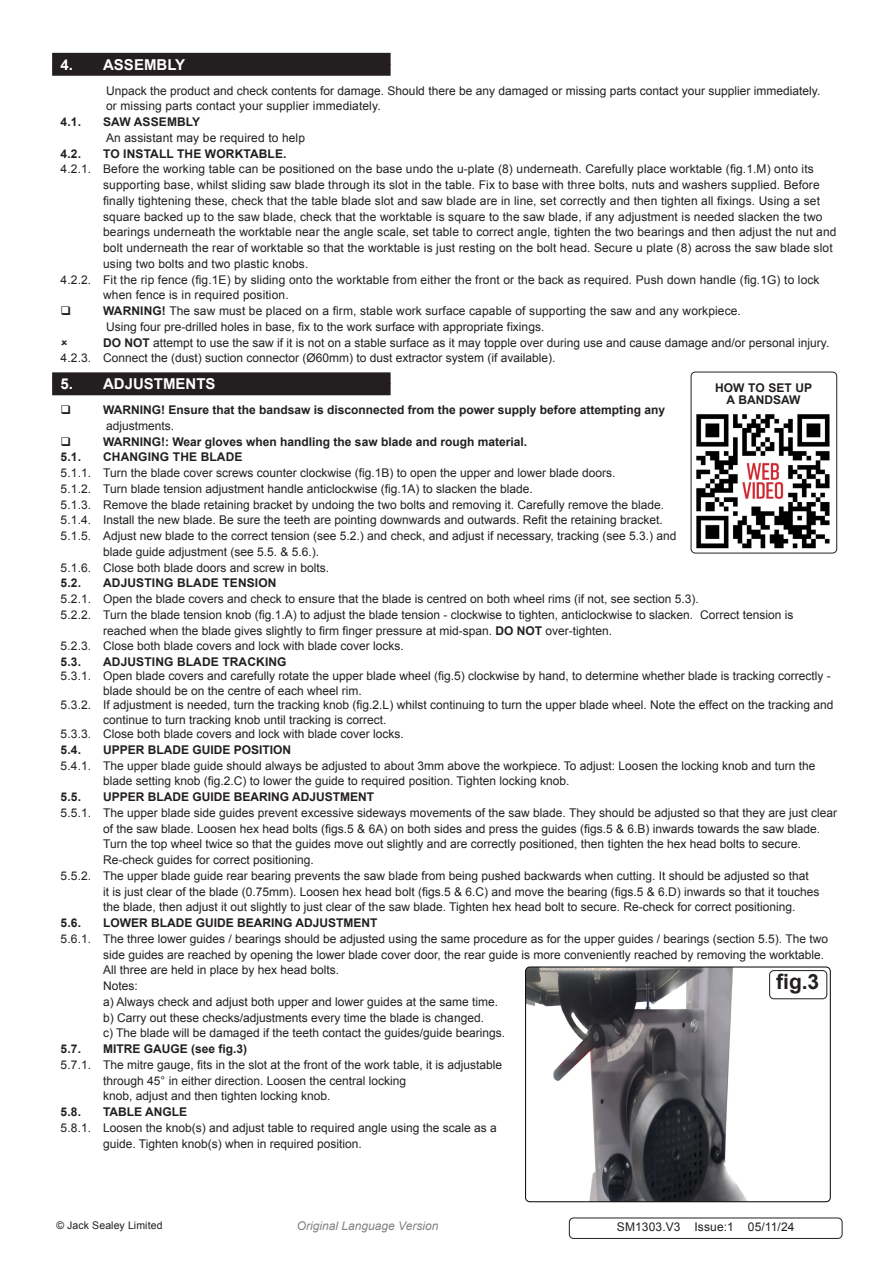
<style>
.page{position:relative;width:893px;height:1263px;background:#fff}
.page>*{position:absolute;margin:0;border:0;box-sizing:border-box;transform-origin:0 0}
.t1{font:700 21px "Arial";color:#231f20}
.t2{font:700 15px "Arial";color:#fff}
.Body__Tabbed{font:12px/15.8px "Arial";color:#231f20}
.t3{font:700 12px/12px "Arial";color:#231f20;text-align:center}
.Body{font:12px "Arial";color:#231f20}
.Body__Footer{font:12px "Arial";letter-spacing:.01em;color:#231f20}
.t4{font:italic 12px "Arial";color:#808285}
.Body__Justified__7pt{font:10.5px "Arial";letter-spacing:.01em;color:#231f20}
.s1{font-weight:700}
.s2{font-weight:400;font-size:12px;color:#231f20}
</style>
<div class="page">
<div style="left:52px;top:64px;width:339px;height:12px;background:#231f20"></div>
<div style="left:52px;top:53px;width:339px;height:12px;background:#231f20"></div>
<div style="left:52px;top:383px;width:339px;height:12px;background:#231f20"></div>
<div style="left:52px;top:372px;width:339px;height:12px;background:#231f20"></div>
<div style="left:569px;top:1217px;width:273px;height:22px;border:1px solid #231f20;border-radius:4px"></div>
<div style="left:769px;top:970px;width:58px;height:29px;border:1px solid #231f20;border-radius:4px"></div>
<img style="left:696px;top:414px;width:134px;height:135px">
<div style="left:691px;top:372px;width:146px;height:181px;border:1px solid #231f20;border-radius:4px"></div>
<img style="left:526px;top:967px;width:221px;height:235px">
<div style="left:525px;top:967px;width:305px;height:235px;border:1px solid #000;border-radius:4px"></div>
<p class="t2" style="left:61px;top:54px;width:126px">4. ASSEMBLY</p>
<p class="Body" style="left:106px;top:82px;width:716px">Unpack the product and check contents for damage. Should there be any damaged or missing parts contact your supplier immediately.</p>
<p class="Body" style="left:106px;top:98px;width:276px">or missing parts contact your supplier immediately.</p>
<p class="t3" style="left:61px;top:116px;width:22px">4.1.</p>
<p class="t3" style="left:103px;top:116px;width:99px">SAW ASSEMBLY</p>
<p class="Body" style="left:106px;top:130px;width:200px">An assistant may be required to help</p>
<p class="t3" style="left:61px;top:148px;width:22px">4.2.</p>
<p class="t3" style="left:103px;top:148px;width:185px">TO INSTALL THE WORKTABLE.</p>
<p class="Body__Tabbed" style="left:103px;top:161px;width:735px;text-indent:-43px">4.2.1. Before the working table can be positioned on the base undo the u-plate (8) underneath. Carefully place worktable (fig.1.M) onto its supporting base, whilst sliding saw blade through its slot in the table. Fix to base with three bolts, nuts and washers supplied. Before finally tightening these, check that the table blade slot and saw blade are in line, set correctly and then tighten all fixings. Using a set square backed up to the saw blade, check that the worktable is square to the saw blade, if any adjustment is needed slacken the two bearings underneath the worktable near the angle scale, set table to correct angle, tighten the two bearings and then adjust the nut and bolt underneath the rear of worktable so that the worktable is just resting on the bolt head. Secure u plate (8) across the saw blade slot using two bolts and two plastic knobs.</p>
<p class="Body__Tabbed" style="left:103px;top:272px;width:718px;text-indent:-43px">4.2.2. Fit the rip fence (fig.1E) by sliding onto the worktable from either the front or the back as required. Push down handle (fig.1G) to lock when fence is in required position.</p>
<p class="Body__Tabbed" style="left:103px;top:303px;width:639px"><span class="s1">WARNING!</span> The saw must be placed on a firm, stable work surface capable of supporting the saw and any workpiece.</p>
<p class="Body" style="left:106px;top:319px;width:440px">Using four pre-drilled holes in base, fix to the work surface with appropriate fixings.</p>
<p class="Body__Tabbed" style="left:103px;top:335px;width:728px"><span class="s1">DO NOT</span> attempt to use the saw if it is not on a stable surface as it may topple over during use and cause damage and/or personal injury.</p>
<p class="Body__Tabbed" style="left:61px;top:350px;width:496px">4.2.3. Connect the (dust) suction connector (Ø60mm) to dust extractor system (if available).</p>
<p class="t2" style="left:61px;top:374px;width:163px">5. ADJUSTMENTS<span class="s2">a</span></p>
<p class="t3" style="left:103px;top:404px;width:564px">WARNING! Ensure that the bandsaw is disconnected from the power supply before attempting any</p>
<p class="Body" style="left:106px;top:418px;width:70px">adjustments.</p>
<p class="t3" style="left:103px;top:436px;width:425px">WARNING!: Wear gloves when handling the saw blade and rough material.</p>
<p class="t3" style="left:61px;top:451px;width:22px">5.1.</p>
<p class="t3" style="left:103px;top:451px;width:141px">CHANGING THE BLADE</p>
<p class="Body__Tabbed" style="left:61px;top:465px;width:556px">5.1.1. Turn the blade cover screws counter clockwise (fig.1B) to open the upper and lower blade doors.</p>
<p class="Body__Tabbed" style="left:61px;top:481px;width:474px">5.1.2. Turn blade tension adjustment handle anticlockwise (fig.1A) to slacken the blade.</p>
<p class="Body__Tabbed" style="left:61px;top:497px;width:605px">5.1.3. Remove the blade retaining bracket by undoing the two bolts and removing it. Carefully remove the blade.</p>
<p class="Body__Tabbed" style="left:61px;top:512px;width:604px">5.1.4. Install the new blade. Be sure the teeth are pointing downwards and outwards. Refit the retaining bracket.</p>
<p class="Body__Tabbed" style="left:103px;top:528px;width:575px;text-indent:-43px">5.1.5. Adjust new blade to the correct tension (see 5.2.) and check, and adjust if necessary, tracking (see 5.3.) and blade guide adjustment (see 5.5. &amp; 5.6.).</p>
<p class="Body__Tabbed" style="left:61px;top:560px;width:270px">5.1.6. Close both blade doors and screw in bolts.</p>
<p class="t3" style="left:61px;top:577px;width:22px">5.2.</p>
<p class="t3" style="left:103px;top:577px;width:175px">ADJUSTING BLADE TENSION</p>
<p class="Body__Tabbed" style="left:61px;top:591px;width:640px">5.2.1. Open the blade covers and check to ensure that the blade is centred on both wheel rims (if not, see section 5.3).</p>
<p class="Body__Tabbed" style="left:103px;top:607px;width:692px;text-indent:-43px">5.2.2. Turn the blade tension knob (fig.1.A) to adjust the blade tension - clockwise to tighten, anticlockwise to slacken. Correct tension is reached when the blade gives slightly to firm finger pressure at mid-span. <span class="s1">DO NOT</span> over-tighten.</p>
<p class="Body__Tabbed" style="left:61px;top:638px;width:345px">5.2.3. Close both blade covers and lock with blade cover locks.</p>
<p class="t3" style="left:61px;top:656px;width:22px">5.3.</p>
<p class="t3" style="left:103px;top:656px;width:185px">ADJUSTING BLADE TRACKING</p>
<p class="Body__Tabbed" style="left:103px;top:669px;width:729px;line-height:14.4px;text-indent:-43px">5.3.1. Open blade covers and carefully rotate the upper blade wheel (fig.5) clockwise by hand, to determine whether blade is tracking correctly - blade should be on the centre of each wheel rim.</p>
<p class="Body__Tabbed" style="left:103px;top:698px;width:732px;line-height:14.4px;text-indent:-43px">5.3.2. If adjustment is needed, turn the tracking knob (fig.2.L) whilst continuing to turn the upper blade wheel. Note the effect on the tracking and continue to turn tracking knob until tracking is correct.</p>
<p class="Body__Tabbed" style="left:61px;top:726px;width:345px">5.3.3. Close both blade covers and lock with blade cover locks.</p>
<p class="t3" style="left:61px;top:744px;width:22px">5.4.</p>
<p class="t3" style="left:103px;top:744px;width:190px">UPPER BLADE GUIDE POSITION</p>
<p class="Body__Tabbed" style="left:103px;top:758px;width:714px;text-indent:-43px">5.4.1. The upper blade guide should always be adjusted to about 3mm above the workpiece. To adjust: Loosen the locking knob and turn the blade setting knob (fig.2.C) to lower the guide to required position. Tighten locking knob.</p>
<p class="t3" style="left:61px;top:791px;width:22px">5.5.</p>
<p class="t3" style="left:103px;top:791px;width:272px">UPPER BLADE GUIDE BEARING ADJUSTMENT</p>
<p class="Body__Tabbed" style="left:103px;top:805px;width:735px;text-indent:-43px">5.5.1. The upper blade side guides prevent excessive sideways movements of the saw blade. They should be adjusted so that they are just clear of the saw blade. Loosen hex head bolts (figs.5 &amp; 6A) on both sides and press the guides (figs.5 &amp; 6.B) inwards towards the saw blade.<br>Turn the top wheel twice so that the guides move out slightly and are correctly positioned, then tighten the hex head bolts to secure.</p>
<p class="Body__Tabbed" style="left:103px;top:852px;width:212px">Re-check guides for correct positioning.</p>
<p class="Body__Tabbed" style="left:61px;top:868px;width:750px">5.5.2. The upper blade guide rear bearing prevents the saw blade from being pushed backwards when cutting. It should be adjusted so that</p>
<p class="Body__Tabbed" style="left:103px;top:884px;width:718px">it is just clear of the blade (0.75mm). Loosen hex head bolt (figs.5 &amp; 6.C) and move the bearing (figs.5 &amp; 6.D) inwards so that it touches the blade, then adjust it out slightly to just clear of the saw blade. Tighten hex head bolt to secure. Re-check for correct positioning.</p>
<p class="t3" style="left:61px;top:917px;width:22px">5.6.</p>
<p class="t3" style="left:103px;top:917px;width:276px">LOWER BLADE GUIDE BEARING ADJUSTMENT</p>
<p class="Body__Tabbed" style="left:103px;top:931px;width:726px;text-indent:-43px">5.6.1. The three lower guides / bearings should be adjusted using the same procedure as for the upper guides / bearings (section 5.5). The two side guides are reached by opening the lower blade cover door, the rear guide is more conveniently reached by removing the worktable.<br>All three are held in place by hex head bolts.</p>
<p class="Body__Tabbed" style="left:103px;top:978px;width:36px">Notes:</p>
<p class="Body__Tabbed" style="left:103px;top:994px;width:396px">a) Always check and adjust both upper and lower guides at the same time.</p>
<p class="Body__Tabbed" style="left:103px;top:1010px;width:382px">b) Carry out these checks/adjustments every time the blade is changed.</p>
<p class="Body__Tabbed" style="left:103px;top:1025px;width:403px">c) The blade will be damaged if the teeth contact the guides/guide bearings.</p>
<p class="t3" style="left:61px;top:1043px;width:22px">5.7.</p>
<p class="t3" style="left:103px;top:1043px;width:146px">MITRE GAUGE (see fig.3)</p>
<p class="Body__Tabbed" style="left:103px;top:1057px;width:400px;text-indent:-43px">5.7.1. The mitre gauge, fits in the slot at the front of the work table, it is adjustable through 45° in either direction. Loosen the central locking</p>
<p class="Body__Tabbed" style="left:103px;top:1088px;width:229px">knob, adjust and then tighten locking knob.</p>
<p class="t3" style="left:61px;top:1106px;width:22px">5.8.</p>
<p class="t3" style="left:103px;top:1106px;width:85px">TABLE ANGLE</p>
<p class="Body__Tabbed" style="left:103px;top:1120px;width:395px;text-indent:-43px">5.8.1. Loosen the knob(s) and adjust table to required angle using the scale as a guide. Tighten knob(s) when in required position.</p>
<p class="t3" style="left:715px;top:382px;width:98px">HOW TO SET UP<br>A BANDSAW</p>
<p class="t1" style="left:776px;top:968px;width:45px">fig.3</p>
<p class="Body__Justified__7pt" style="left:56px;top:1218px;width:108px">© Jack Sealey Limited</p>
<p class="t4" style="left:297px;top:1217px;width:143px">Original Language Version</p>
<p class="Body__Footer" style="left:617px;top:1219px;width:179px">SM1303.V3 Issue:1 05/11/24</p>
</div>
